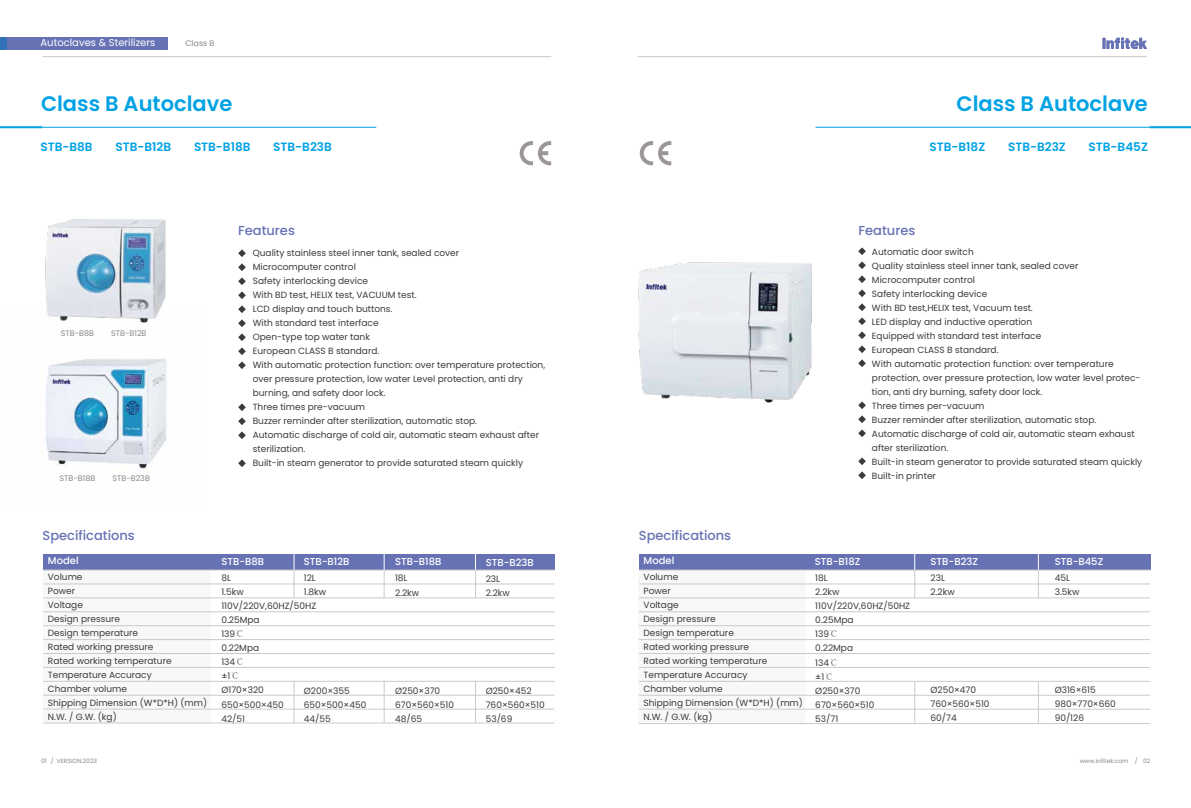
<style>
.page{position:relative;width:1191px;height:808px;background:#fff}
.page>*{position:absolute;margin:0;border:0;box-sizing:border-box;transform-origin:0 0}
.t1{font:600 21px "Poppins";color:#00a2e4}
.t2{font:500 13px "Poppins";color:#6772b5}
.t3{font:600 12px "Poppins";color:#00a2e4}
.t4{font:500 10px "Poppins";color:#fff}
.t5{font:10px "Poppins";color:#fff}
.t6{font:9px/14px "Poppins";color:#3e3a39}
.t7{font:8px "Poppins";color:#898989}
.t8{font:6px "Poppins";color:#898989}
.s1{font-family:"Adobe Song Std";font-weight:300}
</style>
<div class="page">
<img style="left:45px;top:359px;width:122px;height:113px">
<svg style="left:519px;top:141px;width:32px;height:24px"></svg>
<svg style="left:640px;top:141px;width:31px;height:24px"></svg>
<div style="left:8px;top:37px;width:160px;height:13px;background:#6772b5"></div>
<div style="left:0;top:37px;width:7px;height:13px;background:#3071b9"></div>
<div style="left:639px;top:570px;width:167px;height:153px;background:#f7f8f8"></div>
<div style="left:639px;top:554px;width:511px;height:16px;background:#6772b5"></div>
<hr style="left:639px;top:584px;width:511px;height:1px;background:#c9caca">
<hr style="left:639px;top:598px;width:511px;height:1px;background:#c9caca">
<hr style="left:639px;top:611px;width:511px;height:1px;background:#c9caca">
<hr style="left:639px;top:625px;width:511px;height:1px;background:#c9caca">
<hr style="left:639px;top:639px;width:511px;height:1px;background:#c9caca">
<hr style="left:639px;top:653px;width:511px;height:1px;background:#c9caca">
<hr style="left:639px;top:667px;width:511px;height:1px;background:#c9caca">
<hr style="left:639px;top:681px;width:511px;height:1px;background:#c9caca">
<hr style="left:639px;top:695px;width:511px;height:1px;background:#c9caca">
<hr style="left:639px;top:709px;width:511px;height:1px;background:#c9caca">
<hr style="left:639px;top:570px;width:511px;height:1px;background:#c9caca">
<hr style="left:914px;top:681px;width:1px;height:42px;background:#c9caca">
<hr style="left:1038px;top:681px;width:1px;height:42px;background:#c9caca">
<svg style="left:1038px;top:554px;width:1px;height:44px"></svg>
<svg style="left:914px;top:554px;width:1px;height:44px"></svg>
<hr style="left:42px;top:56px;width:509px;height:1px;background:#c9caca">
<hr style="left:0;top:127px;width:376px;height:1px;background:#00a2e4">
<hr style="left:0;top:126px;width:42px;height:2px;background:#00a2e4">
<hr style="left:815px;top:127px;width:376px;height:1px;background:#00a2e4">
<hr style="left:1149px;top:126px;width:42px;height:2px;background:#00a2e4">
<div style="left:43px;top:570px;width:168px;height:153px;background:#f7f8f8"></div>
<div style="left:43px;top:554px;width:511px;height:16px;background:#6772b5"></div>
<hr style="left:43px;top:584px;width:511px;height:1px;background:#c9caca">
<hr style="left:43px;top:598px;width:511px;height:1px;background:#c9caca">
<hr style="left:43px;top:611px;width:511px;height:1px;background:#c9caca">
<hr style="left:43px;top:625px;width:511px;height:1px;background:#c9caca">
<hr style="left:43px;top:639px;width:511px;height:1px;background:#c9caca">
<hr style="left:43px;top:653px;width:511px;height:1px;background:#c9caca">
<hr style="left:43px;top:667px;width:511px;height:1px;background:#c9caca">
<hr style="left:43px;top:681px;width:511px;height:1px;background:#c9caca">
<hr style="left:43px;top:695px;width:511px;height:1px;background:#c9caca">
<hr style="left:43px;top:709px;width:511px;height:1px;background:#c9caca">
<hr style="left:43px;top:570px;width:511px;height:1px;background:#c9caca">
<hr style="left:475px;top:681px;width:1px;height:42px;background:#c9caca">
<hr style="left:384px;top:681px;width:1px;height:42px;background:#c9caca">
<hr style="left:294px;top:681px;width:1px;height:42px;background:#c9caca">
<svg style="left:475px;top:554px;width:1px;height:44px"></svg>
<svg style="left:384px;top:554px;width:1px;height:44px"></svg>
<svg style="left:294px;top:554px;width:1px;height:44px"></svg>
<svg style="left:238px;top:249px;width:8px;height:8px"></svg>
<svg style="left:238px;top:263px;width:8px;height:8px"></svg>
<svg style="left:238px;top:277px;width:8px;height:8px"></svg>
<svg style="left:238px;top:291px;width:8px;height:8px"></svg>
<svg style="left:238px;top:305px;width:8px;height:8px"></svg>
<svg style="left:238px;top:319px;width:8px;height:8px"></svg>
<svg style="left:238px;top:333px;width:8px;height:8px"></svg>
<svg style="left:238px;top:347px;width:8px;height:8px"></svg>
<svg style="left:238px;top:361px;width:8px;height:8px"></svg>
<svg style="left:238px;top:403px;width:8px;height:8px"></svg>
<svg style="left:238px;top:417px;width:8px;height:8px"></svg>
<svg style="left:238px;top:431px;width:8px;height:8px"></svg>
<svg style="left:238px;top:459px;width:8px;height:8px"></svg>
<svg style="left:862px;top:247px;width:4px;height:8px"></svg>
<svg style="left:862px;top:261px;width:4px;height:8px"></svg>
<svg style="left:862px;top:275px;width:4px;height:8px"></svg>
<svg style="left:862px;top:289px;width:4px;height:8px"></svg>
<svg style="left:862px;top:303px;width:4px;height:8px"></svg>
<svg style="left:862px;top:317px;width:4px;height:8px"></svg>
<svg style="left:862px;top:331px;width:4px;height:8px"></svg>
<svg style="left:862px;top:345px;width:4px;height:8px"></svg>
<svg style="left:862px;top:359px;width:4px;height:8px"></svg>
<svg style="left:862px;top:401px;width:4px;height:8px"></svg>
<svg style="left:859px;top:415px;width:7px;height:8px"></svg>
<svg style="left:858px;top:429px;width:8px;height:8px"></svg>
<svg style="left:858px;top:457px;width:8px;height:8px"></svg>
<svg style="left:858px;top:471px;width:8px;height:8px"></svg>
<hr style="left:43px;top:723px;width:511px;height:1px;background:#c9caca">
<hr style="left:639px;top:723px;width:511px;height:1px;background:#c9caca">
<hr style="left:637px;top:56px;width:509px;height:1px;background:#c9caca">
<svg style="left:1102px;top:37px;width:45px;height:12px"></svg>
<img style="left:45px;top:219px;width:121px;height:104px">
<img style="left:638px;top:247px;width:224px;height:173px">
<p class="t5" style="left:41px;top:37px;width:116px">Autoclaves &amp; Sterilizers</p>
<p class="t7" style="left:185px;top:39px;width:30px">Class B</p>
<h1 class="t1" style="left:41px;top:92px;width:193px">Class B Autoclave</h1>
<h1 class="t1" style="left:956px;top:92px;width:193px">Class B Autoclave</h1>
<h3 class="t3" style="left:41px;top:140px;width:54px">STB-B8B</h3>
<h3 class="t3" style="left:115px;top:140px;width:57px">STB-B12B</h3>
<h3 class="t3" style="left:194px;top:140px;width:58px">STB-B18B</h3>
<h3 class="t3" style="left:273px;top:140px;width:60px">STB-B23B</h3>
<h3 class="t3" style="left:929px;top:140px;width:57px">STB-B18Z</h3>
<h3 class="t3" style="left:1008px;top:140px;width:59px">STB-B23Z</h3>
<h3 class="t3" style="left:1088px;top:140px;width:61px">STB-B45Z</h3>
<p class="t7" style="left:61px;top:328px;width:35px">STB-B8B</p>
<p class="t7" style="left:111px;top:328px;width:37px">STB-B12B</p>
<p class="t7" style="left:60px;top:473px;width:37px">STB-B18B</p>
<p class="t7" style="left:112px;top:473px;width:39px">STB-B23B</p>
<h2 class="t2" style="left:238px;top:223px;width:58px">Features</h2>
<p class="t6" style="left:253px;top:245px;width:294px">Quality stainless steel inner tank, sealed cover<br>Microcomputer control<br>Safety interlocking device<br>With BD test, HELIX test, VACUUM test.<br>LCD display and touch buttons.<br>With standard test interface<br>Open-type top water tank<br>European CLASS B standard.<br>With automatic protection function: over temperature protection, over pressure protection, low water Level protection, anti dry burning, and safety door lock.<br>Three times pre-vacuum<br>Buzzer reminder after sterilization, automatic stop.<br>Automatic discharge of cold air, automatic steam exhaust after sterilization.<br>Built-in steam generator to provide saturated steam quickly</p>
<h2 class="t2" style="left:858px;top:223px;width:58px">Features</h2>
<p class="t6" style="left:872px;top:244px;width:272px">Automatic door switch<br>Quality stainless steel inner tank, sealed cover Microcomputer control<br>Safety interlocking device<br>With BD test,HELIX test, Vacuum test.<br>LED display and inductive operation<br>Equipped with standard test interface<br>European CLASS B standard.<br>With automatic protection function: over temperature protection, over pressure protection, low water level protec&shy;tion, anti dry burning, safety door lock.<br>Three times per-vacuum<br>Buzzer reminder after sterilization, automatic stop.<br>Automatic discharge of cold air, automatic steam exhaust after sterilization.<br>Built-in steam generator to provide saturated steam quickly Built-in printer</p>
<h2 class="t2" style="left:43px;top:528px;width:94px">Specifications</h2>
<p class="t4" style="left:48px;top:555px;width:32px">Model</p>
<p class="t6" style="left:48px;top:570px;width:161px">Volume<br>Power<br>Voltage<br>Design pressure<br>Design temperature<br>Rated working pressure<br>Rated working temperature<br>Temperature Accuracy<br>Chamber volume<br>Shipping Dimension (W*D*H) (mm)<br>N.W. / G.W. (kg)</p>
<p class="t4" style="left:304px;top:555px;width:47px">STB-B12B</p>
<p class="t4" style="left:395px;top:556px;width:48px">STB-B18B</p>
<p class="t4" style="left:486px;top:556px;width:50px">STB-B23B</p>
<p class="t4" style="left:221px;top:555px;width:44px">STB-B8B</p>
<p class="t6" style="left:221px;top:571px;width:96px">8L<br>1.5kw<br>110V/220V,60HZ/50HZ<br>0.25Mpa<br>139<span class="s1">℃<br></span>0.22Mpa<br>134<span class="s1">℃<br></span>±1<span class="s1">℃<br></span>Ø170×320<br>650×500×450<br>42/51</p>
<p class="t6" style="left:304px;top:571px;width:24px">12L<br>1.8kw</p>
<p class="t6" style="left:486px;top:571px;width:26px">23L<br>2.2kw</p>
<p class="t6" style="left:395px;top:571px;width:26px">18L<br>2.2kw</p>
<p class="t6" style="left:304px;top:683px;width:64px">Ø200×355<br>650×500×450<br>44/55</p>
<p class="t6" style="left:395px;top:683px;width:61px">Ø250×370<br>670×560×510<br>48/65</p>
<p class="t6" style="left:486px;top:683px;width:61px">Ø250×452<br>760×560×510<br>53/69</p>
<h2 class="t2" style="left:639px;top:528px;width:94px">Specifications</h2>
<p class="t4" style="left:643px;top:555px;width:32px">Model</p>
<p class="t6" style="left:643px;top:570px;width:161px">Volume<br>Power<br>Voltage<br>Design pressure<br>Design temperature<br>Rated working pressure<br>Rated working temperature<br>Temperature Accuracy<br>Chamber volume<br>Shipping Dimension (W*D*H) (mm)<br>N.W. / G.W. (kg)</p>
<p class="t4" style="left:814px;top:555px;width:47px">STB-B18Z</p>
<p class="t4" style="left:930px;top:555px;width:49px">STB-B23Z</p>
<p class="t4" style="left:1054px;top:556px;width:50px">STB-B45Z</p>
<p class="t6" style="left:815px;top:571px;width:96px">18L<br>2.2kw<br>110V/220V,60HZ/50HZ<br>0.25Mpa<br>139<span class="s1">℃<br></span>0.22Mpa<br>134<span class="s1">℃<br></span>±1<span class="s1">℃<br></span>Ø250×370<br>670×560×510<br>53/71</p>
<p class="t6" style="left:930px;top:571px;width:26px">23L<br>2.2kw</p>
<p class="t6" style="left:930px;top:683px;width:61px">Ø250×470<br>760×560×510<br>60/74</p>
<p class="t6" style="left:1054px;top:571px;width:26px">45L<br>3.5kw</p>
<p class="t6" style="left:1054px;top:683px;width:63px">Ø316×615<br>980×770×660<br>90/126</p>
<p class="t8" style="left:51px;top:757px;width:48px">/ VERSION.2023</p>
<p class="t8" style="left:1079px;top:757px;width:59px">www.infitek.com /</p>
<p class="t8" style="left:41px;top:757px;width:7px">01</p>
<p class="t8" style="left:1143px;top:757px;width:9px">02</p>
</div>
